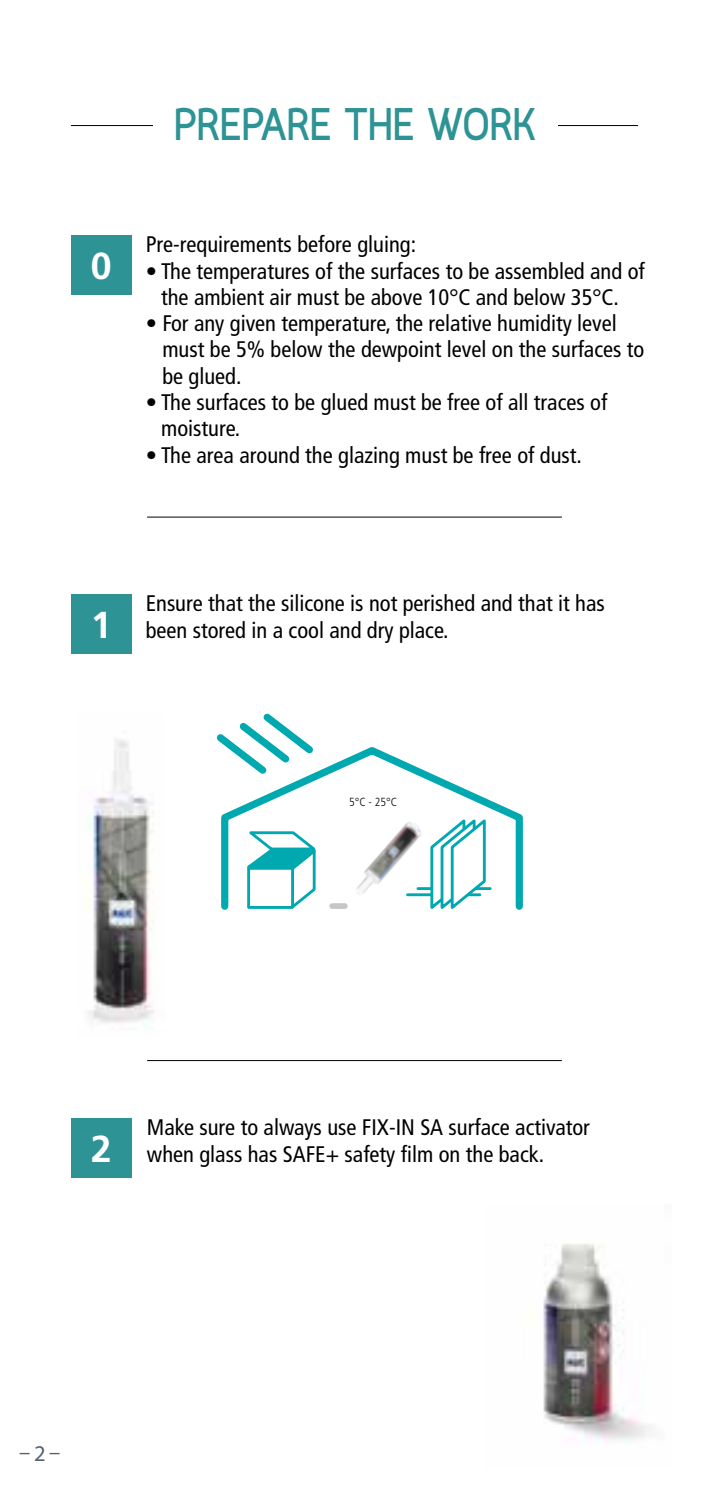
<style>
.page{position:relative;width:709px;height:1489px;background:#fff}
.page>*{position:absolute;margin:0;border:0;box-sizing:border-box;transform-origin:0 0}
.t1{font:700 45px "Quark";color:#2e9394;scale:.9 1}
.t2{font:700 37.5px "Frutiger LT Std";color:#fff}
.t3{font:condensed 22.5px/26.2px "Frutiger LT Std";color:#000}
.t4{font:22.5px "Myriad Pro";color:#536371}
.t5{font:300 condensed 11.75px "Frutiger LT Std";color:#000}
</style>
<div class="page">
<img style="left:543px;top:1243px;width:108px;height:200px">
<img style="left:85px;top:739px;width:69px;height:290px">
<svg style="left:221px;top:747px;width:302px;height:163px"></svg>
<svg style="left:216px;top:713px;width:103px;height:67px"></svg>
<svg style="left:240px;top:829px;width:83px;height:81px"></svg>
<hr style="left:418px;top:887px;width:72px;height:3px;background:#00a8b0">
<svg style="left:440px;top:814px;width:47px;height:96px"></svg>
<img style="left:327px;top:797px;width:113px;height:113px">
<div style="left:332px;top:903px;width:13px;height:5px;background:#c5c6c6"></div>
<div style="left:71px;top:235px;width:60px;height:59px;background:#2e9394"></div>
<div style="left:71px;top:594px;width:60px;height:59px;background:#2e9394"></div>
<div style="left:71px;top:1118px;width:60px;height:59px;background:#2e9394"></div>
<hr style="left:71px;top:125px;width:567px;height:1px;background:#000">
<hr style="left:147px;top:1060px;width:415px;height:1px;background:#000">
<hr style="left:147px;top:516px;width:415px;height:1px;background:#000">
<div style="left:153px;top:106px;width:404px;height:34px;background:#fff"></div>
<h1 class="t1" style="left:174px;top:98px;width:404px">PREPARE THE WORK</h1>
<h2 class="t2" style="left:91px;top:244px;width:22px">0</h2>
<p class="t3" style="left:146px;top:231px;width:272px">Pre-requirements before gluing:</p>
<p class="t3" style="left:146px;top:258px;width:500px;text-align:center">• The temperatures of the surfaces to be assembled and of the ambient air must be above 10°C and below 35°C.</p>
<p class="t3" style="left:162px;top:310px;width:483px;text-indent:-17px">• For any given temperature, the relative humidity level must be 5% below the dewpoint level on the surfaces to be glued.</p>
<p class="t3" style="left:161px;top:389px;width:447px;text-indent:-15px">• The surfaces to be glued must be free of all traces of moisture.</p>
<p class="t3" style="left:146px;top:442px;width:438px">• The area around the glazing must be free of dust.</p>
<h2 class="t2" style="left:91px;top:603px;width:22px">1</h2>
<p class="t3" style="left:146px;top:590px;width:460px">Ensure that the silicone is not perished and that it has been stored in a cool and dry place.</p>
<p class="t5" style="left:349px;top:795px;width:49px">5°C - 25°C</p>
<h2 class="t2" style="left:91px;top:1126px;width:22px">2</h2>
<p class="t3" style="left:147px;top:1114px;width:444px">Make sure to always use FIX-IN SA surface activator when glass has SAFE+ safety film on the back.</p>
<p class="t4" style="left:19px;top:1439px;width:43px">–2–</p>
</div>
